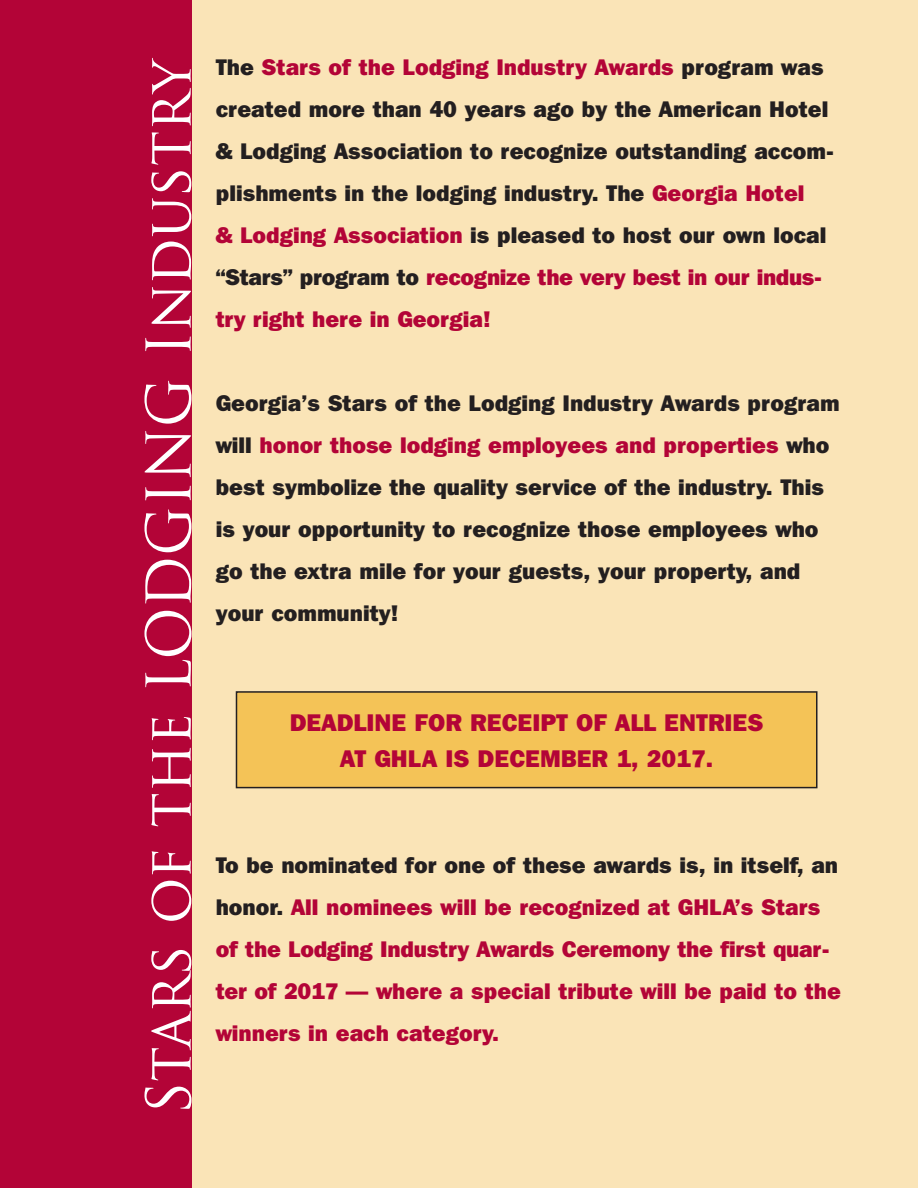
<style>
.page{position:relative;width:918px;height:1188px;background:#fff}
.page>*{position:absolute;margin:0;border:0;box-sizing:border-box;transform-origin:0 0}
.t1{font:60px "Trajan Pro";color:#fff;scale:.96 1}
.t2{font:800 24px/36px "Franklin Gothic IT Cby BT";color:#b30437;text-align:center}
.t3{font:800 22.5px/42px "Franklin Gothic IT Cby BT";color:#231f20}
.t4{font:800 22.5px/42px "Franklin Gothic IT Cby BT";color:#b30437}
.s1{color:#b30437}
.s2{color:#231f20}
</style>
<div class="page">
<div style="left:184px;top:0;width:734px;height:1188px;background:#fae4b7"></div>
<div style="left:0;top:0;width:192px;height:1188px;background:#b30437"></div>
<div style="left:236px;top:692px;width:581px;height:96px;background:#f4c357"></div>
<div style="left:236px;top:691px;width:582px;height:97px;border:2px solid #231f20"></div>
<h1 class="t1" style="left:131px;top:1115px;width:1104px;rotate:-90deg">Stars of the LODGING Industry</h1>
<p class="t3" style="left:216px;top:46px;width:620px">The <span class="s1">Stars of the Lodging Industry Awards</span> program was created more than 40 years ago by the American Hotel &amp; Lodging Association to recognize outstanding accom&shy;plishments in the lodging industry. The <span class="s1">Georgia Hotel<br>&amp; Lodging Association</span> is pleased to host our own local “Stars” program to <span class="s1">recognize the very best in our indus&shy;try right here in Georgia!</span></p>
<p class="t3" style="left:216px;top:382px;width:625px">Georgia’s Stars of the Lodging Industry Awards program will <span class="s1">honor those lodging employees and properties</span> who best symbolize the quality service of the industry. This is your opportunity to recognize those employees who go the extra mile for your guests, your property, and your community!</p>
<p class="t2" style="left:290px;top:704px;width:475px">DEADLINE FOR RECEIPT OF ALL ENTRIES<br>AT GHLA IS DECEMBER 1, 2017.</p>
<p class="t4" style="left:216px;top:844px;width:627px"><span class="s2">To be nominated for one of these awards is, in itself, an honor.</span> All nominees will be recognized at GHLA’s Stars of the Lodging Industry Awards Ceremony the first quar&shy;ter of 2017 — where a special tribute will be paid to the winners in each category.</p>
</div>
